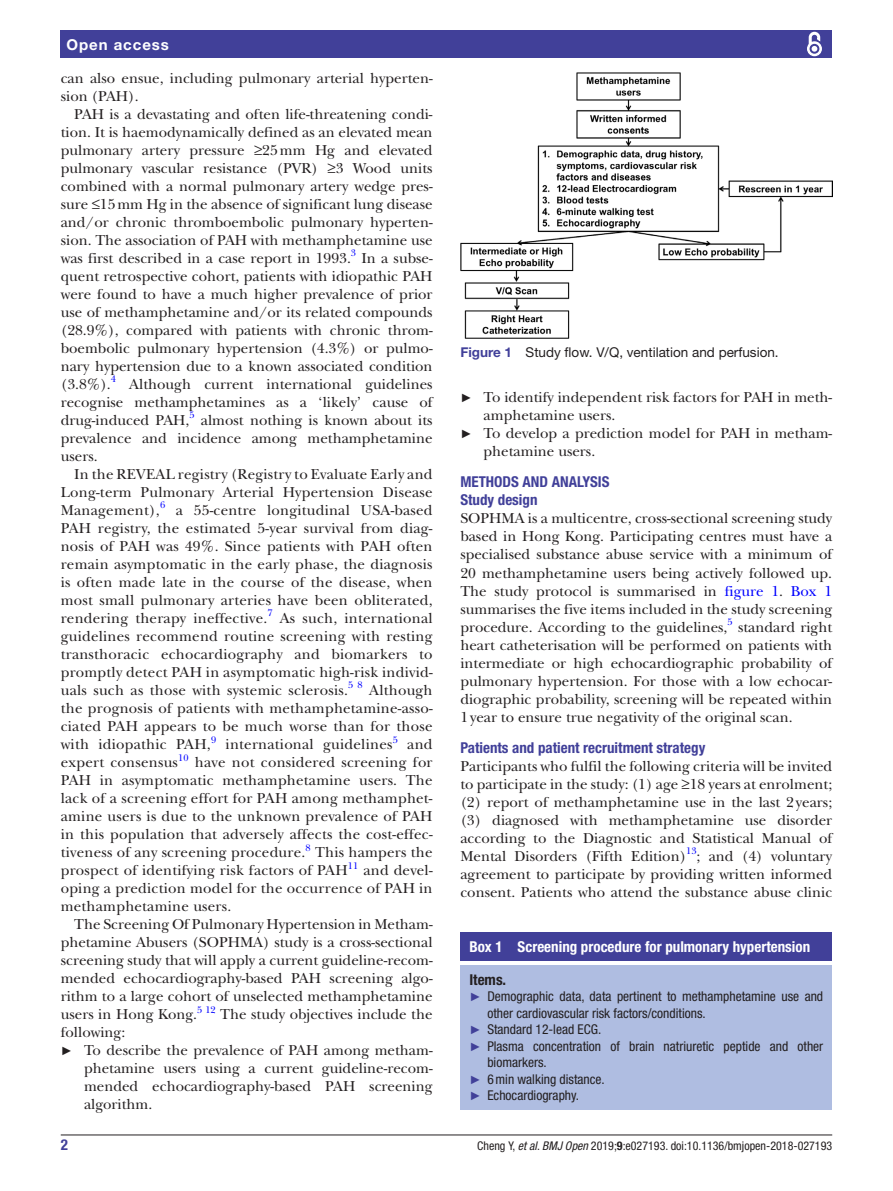
<style>
.page{position:relative;width:893px;height:1191px;background:#fff}
.page>*{position:absolute;margin:0;border:0;box-sizing:border-box;transform-origin:0 0}
.t1{font:15px/18px "New Baskerville";color:#231f20;text-align:justify}
.t2{font:700 condensed 15px/18px "Helvetica Neue LT Std";color:#414099}
.t3{font:700 condensed 15px "Helvetica Neue LT Std";color:#fff}
.t4{font:700 15px "Helvetica Neue LT Std";letter-spacing:.065em;color:#fff}
.t5{font:700 condensed 15px "Helvetica Neue LT Std";color:#231f20}
.t6{font:condensed 13.5px "Helvetica Neue LT Std";color:#231f20}
.t7{font:13.5px "Helvetica Neue LT Std";color:#231f20}
.t8{font:condensed 12px "Helvetica Neue LT Std";color:#231f20}
.t9{font:9.9px "New Baskerville";color:#00f}
.s1{font-family:"Arial";font-size:12px}
.s2{font-weight:700;color:#414099}
.s3{color:#00f}
.s4{font-family:"Arial";font-stretch:normal;font-size:12px;color:#414099}
.s5{font-style:italic}
.s6{font-weight:700}
</style>
<div class="page">
<hr style="left:61px;top:1134px;width:771px;height:1px;background:#231f20">
<div style="left:61px;top:31px;width:771px;height:27px;background:#414099"></div>
<svg style="left:807px;top:31px;width:15px;height:26px"></svg>
<img style="left:460px;top:73px;width:372px;height:266px">
<div style="left:460px;top:932px;width:372px;height:29px;background:#414099"></div>
<div style="left:460px;top:965px;width:372px;height:144px;background:#afbde1"></div>
<p class="t4" style="left:66px;top:35px;width:104px">Open access</p>
<p class="t1" style="left:61px;top:69px;width:373px">can also ensue, including pulmonary arterial hyperten&shy;sion (PAH).</p>
<p class="t1" style="left:61px;top:105px;width:373px;text-indent:14px">PAH is a devastating and often life-threatening condi&shy;tion. It is haemodynamically defined as an elevated mean pulmonary artery pressure ≥25mm Hg and elevated pulmonary vascular resistance (PVR) ≥3 Wood units combined with a normal pulmonary artery wedge pres&shy;sure ≤15mm Hg in the absence of significant lung disease and/or chronic thromboembolic pulmonary hyperten&shy;sion. The association of PAH with methamphetamine use was first described in a case report in 1993.</p>
<p class="t9" style="left:351px;top:247px;width:7px">3</p>
<p class="t1" style="left:61px;top:249px;width:373px;text-indent:301px">In a subse&shy;quent retrospective cohort, patients with idiopathic PAH were found to have a much higher prevalence of prior use of methamphetamine and/or its related compounds (28.9%), compared with patients with chronic throm&shy;boembolic pulmonary hypertension (4.3%) or pulmo&shy;nary hypertension due to a known associated condition (3.8%).</p>
<p class="t9" style="left:111px;top:373px;width:7px">4</p>
<p class="t1" style="left:61px;top:375px;width:373px;text-indent:69px">Although current international guidelines recognise methamphetamines as a ‘likely’ cause of drug-induced PAH,</p>
<p class="t9" style="left:189px;top:409px;width:7px">5</p>
<p class="t1" style="left:61px;top:411px;width:373px;text-indent:140px">almost nothing is known about its prevalence and incidence among methamphetamine users.</p>
<p class="t1" style="left:61px;top:465px;width:373px;text-indent:13px">In the REVEAL registry (Registry to Evaluate Early and Long-term Pulmonary Arterial Hypertension Disease Management),</p>
<p class="t9" style="left:160px;top:499px;width:7px">6</p>
<p class="t1" style="left:61px;top:501px;width:373px;text-indent:115px">a 55-centre longitudinal USA-based PAH registry, the estimated 5-year survival from diag&shy;nosis of PAH was 49%. Since patients with PAH often remain asymptomatic in the early phase, the diagnosis is often made late in the course of the disease, when most small pulmonary arteries have been obliterated, rendering therapy ineffective.</p>
<p class="t9" style="left:268px;top:607px;width:7px">7</p>
<p class="t1" style="left:61px;top:609px;width:373px;text-indent:219px">As such, international guidelines recommend routine screening with resting transthoracic echocardiography and biomarkers to promptly detect PAH in asymptomatic high-risk individ&shy;uals such as those with systemic sclerosis.</p>
<p class="t9" style="left:348px;top:679px;width:16px">5 8</p>
<p class="t1" style="left:61px;top:681px;width:373px;text-indent:308px">Although the prognosis of patients with methamphetamine-asso&shy;ciated PAH appears to be much worse than for those with idiopathic PAH,</p>
<p class="t9" style="left:211px;top:733px;width:7px">9</p>
<p class="t1" style="left:226px;top:735px;width:168px">international guidelines</p>
<p class="t9" style="left:393px;top:733px;width:7px">5</p>
<p class="t1" style="left:407px;top:735px;width:27px">and</p>
<p class="t9" style="left:178px;top:751px;width:12px">10</p>
<p class="t1" style="left:61px;top:753px;width:373px;text-indent:134px">have not considered screening for PAH in asymptomatic methamphetamine users. The lack of a screening effort for PAH among methamphet&shy;amine users is due to the unknown prevalence of PAH in this population that adversely affects the cost-effec&shy;tiveness of any screening procedure.</p>
<p class="t1" style="left:61px;top:753px;width:119px">expert consensus</p>
<p class="t9" style="left:306px;top:841px;width:7px">8</p>
<p class="t1" style="left:61px;top:843px;width:373px;text-indent:254px">This hampers the prospect of identifying risk factors of PAH</p>
<p class="t9" style="left:348px;top:859px;width:12px">11</p>
<p class="t1" style="left:61px;top:861px;width:373px;text-indent:303px">and devel&shy;oping a prediction model for the occurrence of PAH in methamphetamine users.</p>
<p class="t1" style="left:74px;top:915px;width:360px">The Screening Of Pulmonary Hypertension in Metham-</p>
<p class="t1" style="left:61px;top:933px;width:373px">phetamine Abusers (SOPHMA) study is a cross-sectional</p>
<p class="t1" style="left:61px;top:951px;width:373px">screening study that will apply a current guideline-recom-</p>
<p class="t1" style="left:61px;top:969px;width:373px">mended echocardiography-based PAH screening algo-</p>
<p class="t1" style="left:61px;top:987px;width:373px">rithm to a large cohort of unselected methamphetamine</p>
<p class="t1" style="left:61px;top:1005px;width:373px">users in Hong Kong.<sup>5</sup> <sup>12</sup> The study objectives include the</p>
<p class="t1" style="left:61px;top:1023px;width:66px">following:</p>
<p class="t1" style="left:61px;top:1041px;width:373px"><span class="s1">►</span> To describe the prevalence of PAH among metham-</p>
<p class="t1" style="left:84px;top:1059px;width:350px">phetamine users using a current guideline-recom-</p>
<p class="t1" style="left:84px;top:1077px;width:350px">mended echocardiography-based PAH screening</p>
<p class="t1" style="left:84px;top:1095px;width:70px">algorithm.</p>
<p class="t7" style="left:460px;top:344px;width:320px"><span class="s2">Figure 1</span> Study flow. V/Q, ventilation and perfusion.</p>
<p class="t1" style="left:460px;top:388px;width:373px"><span class="s1">►</span> To identify independent risk factors for PAH in meth-</p>
<p class="t1" style="left:484px;top:406px;width:133px">amphetamine users.</p>
<p class="t1" style="left:460px;top:424px;width:373px"><span class="s1">►</span> To develop a prediction model for PAH in metham-</p>
<p class="t1" style="left:484px;top:442px;width:113px">phetamine users.</p>
<p class="t2" style="left:460px;top:473px;width:151px">Methods and analysis<br>Study design</p>
<p class="t1" style="left:460px;top:510px;width:373px">SOPHMA is a multicentre, cross-sectional screening study based in Hong Kong. Participating centres must have a specialised substance abuse service with a minimum of 20 methamphetamine users being actively followed up.<br>The study protocol is summarised in <span class="s3">figure 1</span>. <span class="s3">Box 1 </span>summarises the five items included in the study screening procedure. According to the guidelines,<sup>5</sup> standard right heart catheterisation will be performed on patients with intermediate or high echocardiographic probability of pulmonary hypertension. For those with a low echocar&shy;diographic probability, screening will be repeated within 1year to ensure true negativity of the original scan.</p>
<p class="t2" style="left:460px;top:738px;width:247px">Patients and patient recruitment strategy</p>
<p class="t1" style="left:460px;top:757px;width:373px">Participants who fulfil the following criteria will be invited to participate in the study: (1) age ≥18 years at enrolment; (2) report of methamphetamine use in the last 2years; (3) diagnosed with methamphetamine use disorder according to the Diagnostic and Statistical Manual of Mental Disorders (Fifth Edition)</p>
<p class="t9" style="left:686px;top:845px;width:12px">13</p>
<p class="t1" style="left:460px;top:847px;width:373px;text-indent:236px">; and (4) voluntary agreement to participate by providing written informed consent. Patients who attend the substance abuse clinic</p>
<p class="t3" style="left:469px;top:937px;width:342px">Box 1 Screening procedure for pulmonary hypertension</p>
<p class="t5" style="left:469px;top:970px;width:38px">Items.</p>
<p class="t6" style="left:469px;top:988px;width:355px"><span class="s4">►</span> Demographic data, data pertinent to methamphetamine use and</p>
<p class="t6" style="left:487px;top:1005px;width:220px">other cardiovascular risk factors/conditions.</p>
<p class="t6" style="left:469px;top:1021px;width:133px"><span class="s4">►</span> Standard 12-lead ECG.</p>
<p class="t6" style="left:469px;top:1038px;width:355px"><span class="s4">►</span> Plasma concentration of brain natriuretic peptide and other</p>
<p class="t6" style="left:487px;top:1054px;width:61px">biomarkers.</p>
<p class="t6" style="left:469px;top:1071px;width:137px"><span class="s4">►</span> 6min walking distance.</p>
<p class="t6" style="left:469px;top:1087px;width:111px"><span class="s4">►</span> Echocardiography.</p>
<p class="t2" style="left:61px;top:1135px;width:9px">2</p>
<p class="t8" style="left:477px;top:1138px;width:356px">Cheng Y, <span class="s5">et al</span>. <span class="s5">BMJ Open</span> 2019;<span class="s6">9</span>:e027193. doi:10.1136/bmjopen-2018-027193</p>
</div>
